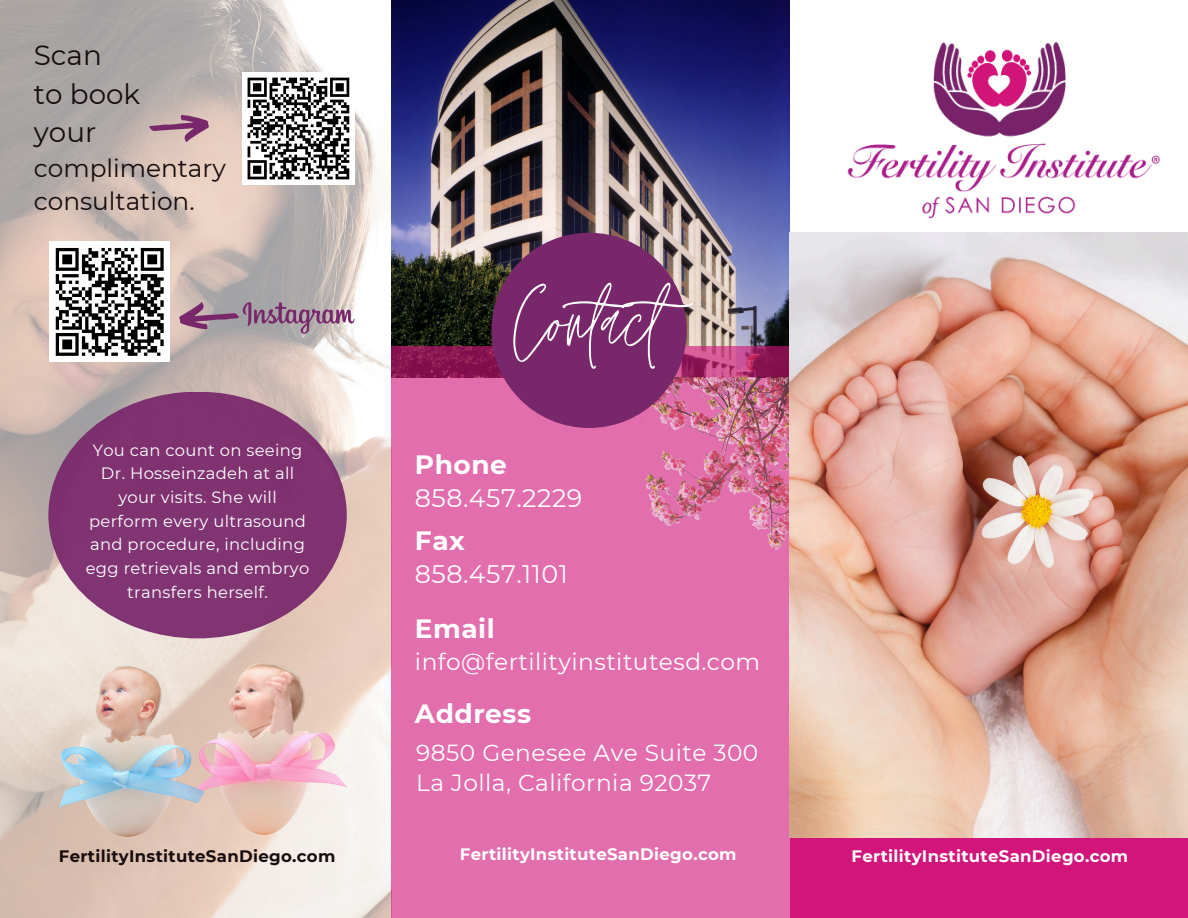
<style>
.page{position:relative;width:1188px;height:918px;background:#fff}
.page>*{position:absolute;margin:0;border:0;box-sizing:border-box;transform-origin:0 0}
.t1{font:117px "Jonathan";color:#fff}
.t2{font:27.75px/38.2px "Montserrat";color:#170c0e}
.t3{font:700 26.4px "Montserrat";letter-spacing:.02em;color:#fff}
.t4{font:25.35px "Montserrat";letter-spacing:.02em;color:#fff}
.t5{font:24.75px/33.8px "Montserrat";color:#170c0e}
.t6{font:23.25px/29.2px "Montserrat";letter-spacing:.02em;color:#fff}
.t7{font:700 16.5px "Montserrat";letter-spacing:.02em;color:#fff}
.t8{font:700 16.5px "Montserrat";letter-spacing:.02em;color:#170c0e}
.t9{font:16.35px/23.7px "Montserrat";letter-spacing:.02em;color:#fff;text-align:center}
</style>
<div class="page">
<img style="left:0;top:0;width:392px;height:918px">
<img style="left:392px;top:0;width:398px;height:346px">
<div style="left:790px;top:826px;width:398px;height:92px;background:#d1157b"></div>
<div style="left:392px;top:346px;width:398px;height:572px;background:#e26ead"></div>
<img style="left:641px;top:378px;width:149px;height:174px">
<div style="left:491px;top:233px;width:196px;height:195px;background:#79276b;border-radius:50%"></div>
<div style="left:48px;top:392px;width:299px;height:246px;background:#803271;border-radius:50%"></div>
<div style="left:49px;top:241px;width:121px;height:121px;background:#fff"></div>
<svg style="left:55px;top:247px;width:109px;height:109px"></svg>
<svg style="left:149px;top:115px;width:60px;height:27px;background:#b68b9c"></svg>
<div style="left:242px;top:72px;width:113px;height:113px;background:#fff"></div>
<svg style="left:247px;top:77px;width:103px;height:103px"></svg>
<img style="left:36px;top:628px;width:322px;height:248px">
<svg style="left:179px;top:302px;width:176px;height:31px;background:#a68c9d"></svg>
<img style="left:791px;top:41px;width:397px;height:192px">
<img style="left:790px;top:233px;width:398px;height:605px">
<p class="t2" style="left:34px;top:36px;width:108px">Scan<br>to book your</p>
<p class="t5" style="left:34px;top:151px;width:194px">complimentary consultation.</p>
<h3 class="t9" style="left:86px;top:438px;width:225px">You can count on seeing<br>Dr. Hosseinzadeh at all your visits. She will perform every ultrasound and procedure, including egg retrievals and embryo transfers herself.</h3>
<p class="t1" style="left:513px;top:256px;width:210px">Contact</p>
<p class="t3" style="left:415px;top:448px;width:94px">Phone</p>
<p class="t4" style="left:415px;top:482px;width:169px">858.457.2229</p>
<p class="t3" style="left:415px;top:525px;width:51px">Fax</p>
<p class="t4" style="left:415px;top:559px;width:155px">858.457.1101</p>
<h5 class="t3" style="left:415px;top:612px;width:81px">Email</h5>
<p class="t6" style="left:415px;top:647px;width:347px">info@fertilityinstitutesd.com</p>
<h1 class="t3" style="left:415px;top:698px;width:118px">Address</h1>
<p class="t6" style="left:416px;top:739px;width:344px">9850 Genesee Ave Suite 300<br>La Jolla, California 92037</p>
<p class="t7" style="left:460px;top:844px;width:278px">FertilityInstituteSanDiego.com</p>
<p class="t8" style="left:59px;top:846px;width:278px">FertilityInstituteSanDiego.com</p>
<p class="t7" style="left:852px;top:846px;width:278px">FertilityInstituteSanDiego.com</p>
</div>
